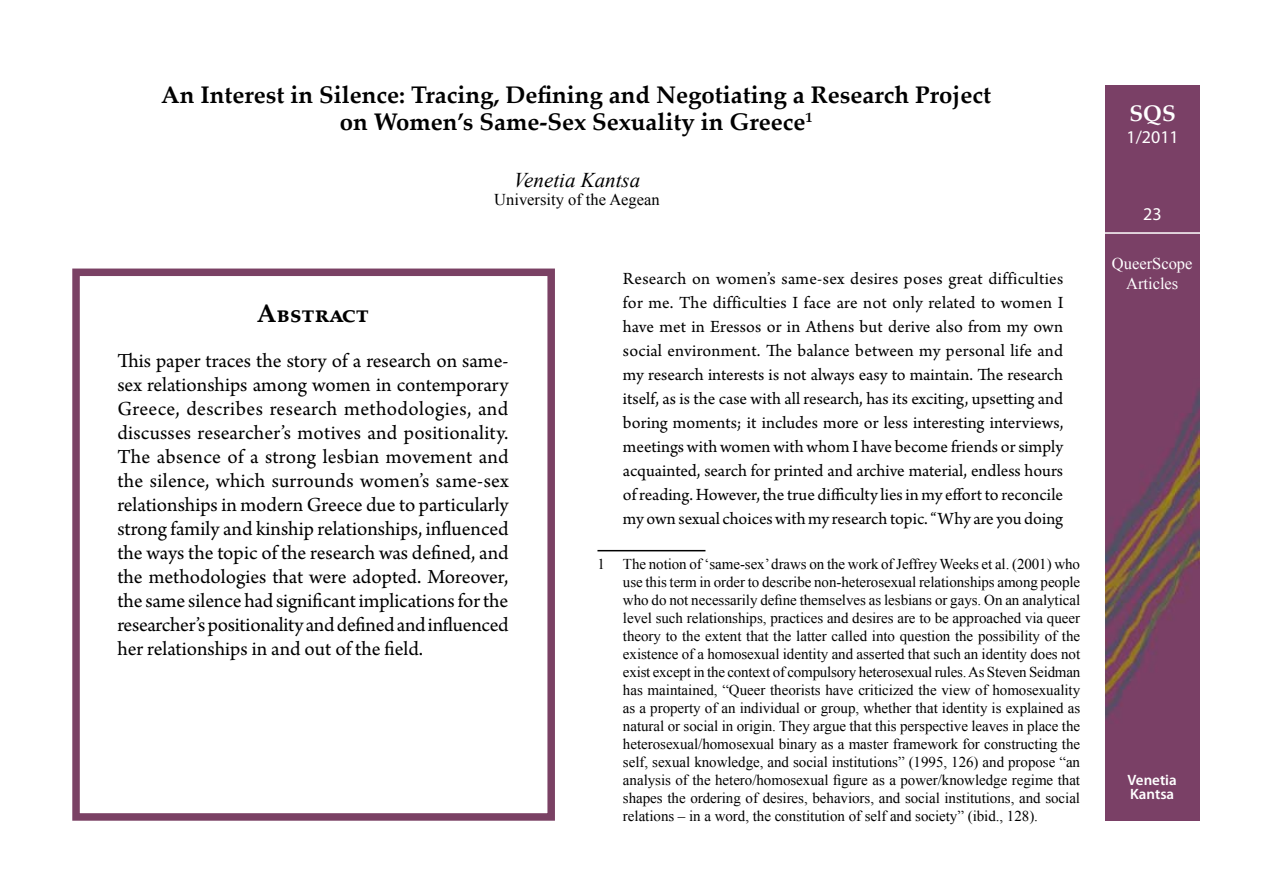
<style>
.page{position:relative;width:1263px;height:893px;background:#fff}
.page>*{position:absolute;margin:0;border:0;box-sizing:border-box;transform-origin:0 0}
.t1{font:700 25.5px "Palatino Linotype";color:#000}
.t2{font:700 24px/27px "Palatino Linotype";color:#000;text-align:center}
.t3{font:700 22.5px "Palatino Linotype";color:#fff}
.t4{font:21px/24px "Arno Pro";letter-spacing:-.005em;color:#000;text-align:justify}
.t5{font:italic 21px "Times New Roman";color:#000}
.t6{font:18px/24px "Arno Pro";color:#000;text-align:justify}
.t7{font:18px "Myriad Pro";color:#fff}
.t8{font:16.5px "Times New Roman";color:#000}
.t9{font:16.5px/19.8px "Times New Roman";color:#fff;text-align:center}
.t10{font:15px/18px "Times New Roman";letter-spacing:-.005em;color:#000;text-align:justify}
.t11{font:600 15px/13.5px "Myriad Pro";color:#fff}
</style>
<div class="page">
<img style="left:1106px;top:85px;width:93px;height:736px">
<hr style="left:1101px;top:232px;width:103px;height:2px;background:#fff">
<div style="left:72px;top:269px;width:483px;height:552px;border:8px solid #7a4164"></div>
<hr style="left:597px;top:550px;width:108px;height:1px;background:#000">
<h2 class="t2" style="left:161px;top:81px;width:831px">An Interest in Silence: Tracing, Defining and Negotiating a Research Project on Women’s Same-Sex Sexuality in Greece<sup>1</sup></h2>
<h3 class="t5" style="left:514px;top:165px;width:128px">Venetia Kantsa</h3>
<p class="t8" style="left:494px;top:188px;width:167px">University of the Aegean</p>
<h1 class="t1" style="left:257px;top:295px;width:114px">Abstract</h1>
<p class="t4" style="left:117px;top:350px;width:393px">This paper traces the story of a research on same&shy;sex relationships among women in contemporary Greece, describes research methodologies, and discusses researcher’s motives and positionality.<br>The absence of a strong lesbian movement and the silence, which surrounds women’s same-sex relationships in modern Greece due to particularly strong family and kinship relationships, influenced the ways the topic of the research was defined, and the methodologies that were adopted. Moreover, the same silence had significant implications for the researcher’s positionality and defined and influenced her relationships in and out of the field.</p>
<p class="t6" style="left:623px;top:267px;width:442px">Research on women’s same-sex desires poses great difficulties for me. The difficulties I face are not only related to women I have met in Eressos or in Athens but derive also from my own social environment. The balance between my personal life and my research interests is not always easy to maintain. The research itself, as is the case with all research, has its exciting, upsetting and boring moments; it includes more or less interesting interviews, meetings with women with whom I have become friends or simply acquainted, search for printed and archive material, endless hours of reading. However, the true difficulty lies in my effort to reconcile my own sexual choices with my research topic. “Why are you doing</p>
<p class="t10" style="left:623px;top:554px;width:459px;text-indent:-26px">1 The notion of ‘same-sex’ draws on the work of Jeffrey Weeks et al. (2001) who use this term in order to describe non-heterosexual relationships among people who do not necessarily define themselves as lesbians or gays. On an analytical level such relationships, practices and desires are to be approached via queer theory to the extent that the latter called into question the possibility of the existence of a homosexual identity and asserted that such an identity does not exist except in the context of compulsory heterosexual rules. As Steven Seidman has maintained, “Queer theorists have criticized the view of homosexuality as a property of an individual or group, whether that identity is explained as natural or social in origin. They argue that this perspective leaves in place the heterosexual/homosexual binary as a master framework for constructing the self, sexual knowledge, and social institutions” (1995, 126) and propose “an analysis of the hetero/homosexual figure as a power/knowledge regime that shapes the ordering of desires, behaviors, and social institutions, and social relations – in a word, the constitution of self and society” (ibid., 128).</p>
<h3 class="t3" style="left:1129px;top:98px;width:48px">SQS</h3>
<p class="t7" style="left:1126px;top:126px;width:54px">1/2011</p>
<p class="t7" style="left:1143px;top:203px;width:20px">23</p>
<p class="t9" style="left:1112px;top:253px;width:82px">QueerScope<br>Articles</p>
<p class="t11" style="left:1127px;top:773px;width:51px">Venetia<br>Kantsa</p>
</div>
